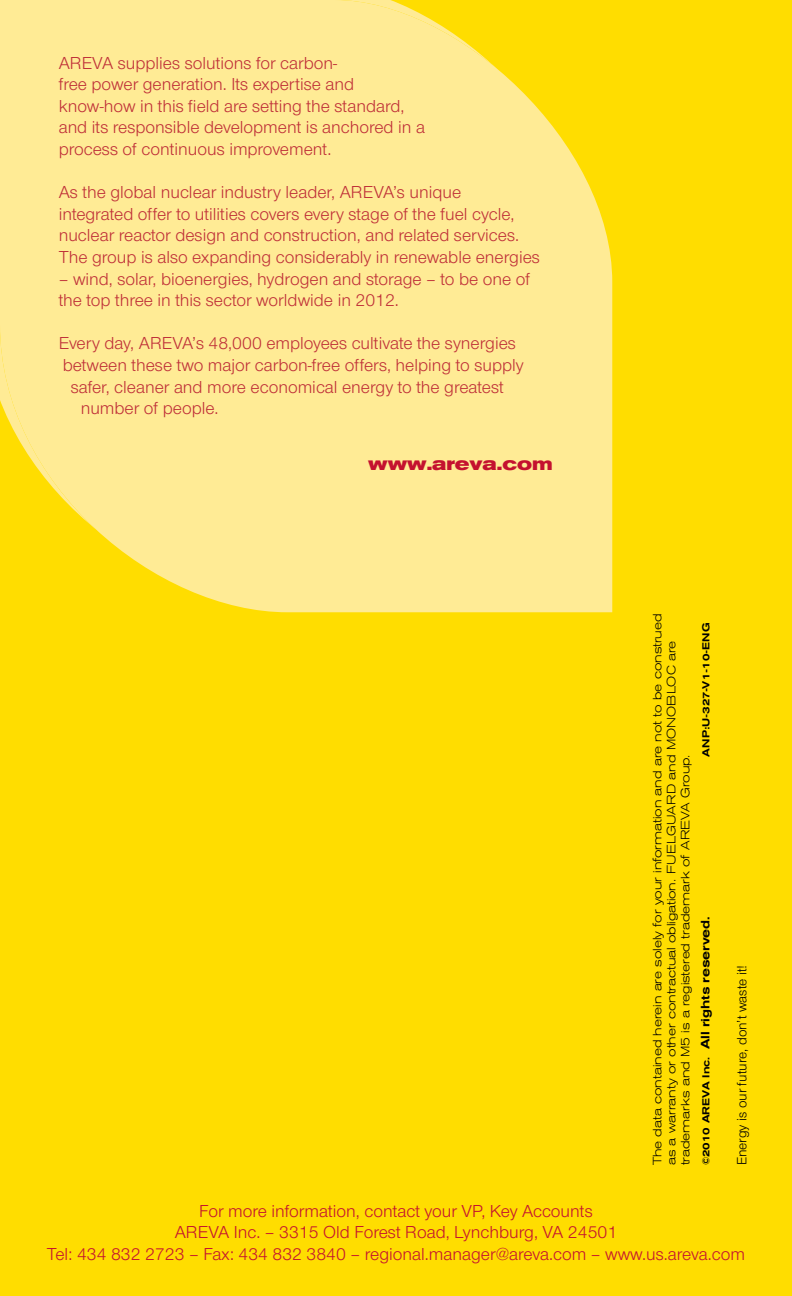
<style>
.page{position:relative;width:792px;height:1296px;background:#fd0}
.page>*{position:absolute;margin:0;border:0;box-sizing:border-box;transform-origin:0 0}
.t1{font:18px/21.6px "Nimbus AREVA";color:#bf2f38}
.t2{font:18px/21.6px "Nimbus AREVA";color:#c4122f;text-align:center}
.t3{font:700 expanded 18px "Akzidenz Grotesk BQ";color:#c4122f}
.t4{font:14px "Nimbus AREVA";color:#000}
.t5{font:300 expanded 12px/14px "Akzidenz Grotesk BE";letter-spacing:-.005em;color:#000}
.t6{font:500 expanded 12px "Akzidenz Grotesk BE";letter-spacing:-.005em;color:#000}
.t7{font:500 expanded 10px "Akzidenz Grotesk BE";color:#000}
.s1{font-size:10px}
</style>
<div class="page">
<svg style="left:0;top:0;width:612px;height:612px;background:#ffe986"></svg>
<p class="t1" style="left:59px;top:52px;width:368px">AREVA supplies solutions for carbon-<br>free power generation. Its expertise and know-how in this field are setting the standard, and its responsible development is anchored in a process of continuous improvement.</p>
<p class="t1" style="left:59px;top:182px;width:483px">As the global nuclear industry leader, AREVA’s unique integrated offer to utilities covers every stage of the fuel cycle, nuclear reactor design and construction, and related services.<br>The group is also expanding considerably in renewable energies</p>
<p class="t1" style="left:59px;top:268px;width:473px">– wind, solar, bioenergies, hydrogen and storage – to be one of the top three in this sector worldwide in 2012.</p>
<p class="t1" style="left:59px;top:333px;width:459px">Every day, AREVA’s 48,000 employees cultivate the synergies</p>
<p class="t1" style="left:63px;top:354px;width:463px">between these two major carbon-free offers, helping to supply</p>
<p class="t1" style="left:71px;top:376px;width:435px">safer, cleaner and more economical energy to the greatest</p>
<p class="t1" style="left:81px;top:398px;width:139px">number of people.</p>
<p class="t3" style="left:368px;top:454px;width:186px">www.areva.com</p>
<p class="t5" style="left:651px;top:1165px;width:553px;rotate:-90deg">The data contained herein are solely for your information and are not to be construed as a warranty or other contractual obligation. FUELGUARD and MONOBLOC are trademarks and M5 is a registered trademark of AREVA Group.</p>
<p class="t7" style="left:700px;top:757px;width:136px;rotate:-90deg">ANP:U-327-V1-10-ENG</p>
<p class="t6" style="left:698px;top:1165px;width:251px;rotate:-90deg"><span class="s1">©2010 AREVA Inc.</span> All rights reserved.</p>
<p class="t4" style="left:734px;top:1165px;width:202px;rotate:-90deg">Energy is our future, don’t waste it!</p>
<p class="t2" style="left:47px;top:1200px;width:700px">For more information, contact your VP, Key Accounts<br>AREVA Inc. – 3315 Old Forest Road, Lynchburg, VA 24501<br>Tel: 434 832 2723 – Fax: 434 832 3840 – regional.manager@areva.com – www.us.areva.com</p>
</div>
